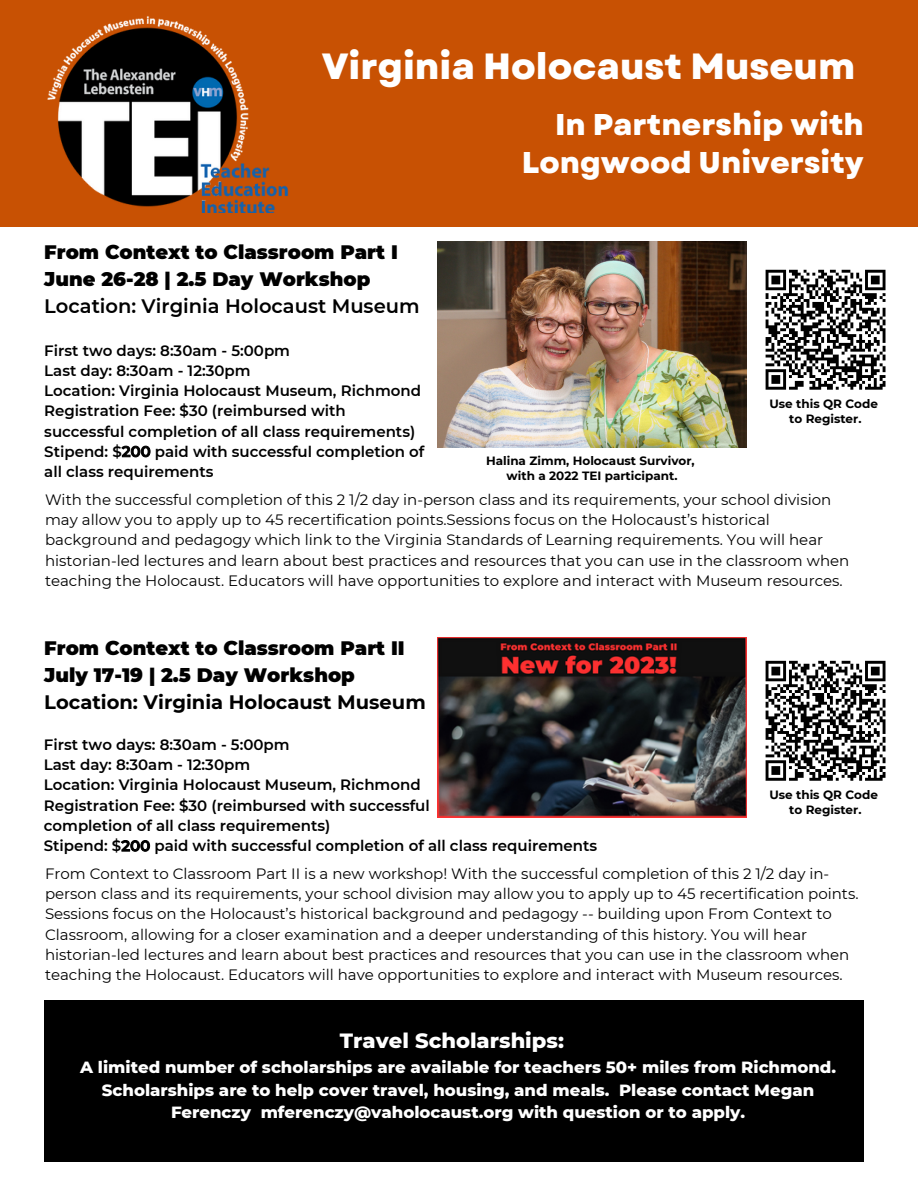
<style>
.page{position:relative;width:918px;height:1188px;background:#fff}
.page>*{position:absolute;margin:0;border:0;box-sizing:border-box;transform-origin:0 0}
.t1{font:800 36.45px "Garet";color:#fff}
.t2{font:800 30px/38.2px "Garet";color:#fff;text-align:right}
.t3{font:800 21px "Montserrat";color:#fff}
.t4{font:900 19.5px/27px "Montserrat";color:#000}
.t5{font:600 19.5px "Montserrat";color:#000}
.t6{font:700 19.5px "Montserrat";color:#000}
.t7{font:800 16.5px/22.5px "Montserrat";color:#fff;text-align:center}
.t8{font:15px/20.2px "Montserrat";color:#000}
.t9{font:600 15px/20.2px "Montserrat";color:#000}
.t10{font:700 12px/15px "Montserrat";color:#000;text-align:center}
</style>
<div class="page">
<div style="left:44px;top:1000px;width:820px;height:162px;background:#000"></div>
<div style="left:0;top:0;width:918px;height:226px;background:#c85103"></div>
<img style="left:47px;top:16px;width:241px;height:196px">
<img style="left:438px;top:242px;width:308px;height:205px">
<img style="left:438px;top:638px;width:308px;height:180px">
<svg style="left:765px;top:269px;width:121px;height:121px"></svg>
<svg style="left:765px;top:660px;width:121px;height:121px"></svg>
<h1 class="t1" style="left:322px;top:40px;width:535px">Virginia Holocaust Museum</h1>
<h2 class="t2" style="left:522px;top:105px;width:343px">In Partnership with<br>Longwood University</h2>
<h3 class="t4" style="left:44px;top:238px;width:355px">From Context to Classroom Part I<br>June 26-28 | 2.5 Day Workshop</h3>
<h3 class="t5" style="left:44px;top:294px;width:377px">Location: Virginia Holocaust Museum</h3>
<p class="t9" style="left:44px;top:340px;width:382px">First two days: 8:30am - 5:00pm<br>Last day: 8:30am - 12:30pm<br>Location: Virginia Holocaust Museum, Richmond Registration Fee: $30 (reimbursed with successful completion of all class requirements)<br>Stipend: $200 paid with successful completion of all class requirements</p>
<p class="t10" style="left:486px;top:454px;width:210px">Halina Zimm, Holocaust Survivor, with a 2022 TEI participant.</p>
<p class="t10" style="left:769px;top:396px;width:110px;line-height:15.5px">Use this QR Code to Register.</p>
<p class="t8" style="left:45px;top:489px;width:806px">With the successful completion of this 2 1/2 day in-person class and its requirements, your school division may allow you to apply up to 45 recertification points.Sessions focus on the Holocaust’s historical background and pedagogy which link to the Virginia Standards of Learning requirements. You will hear historian-led lectures and learn about best practices and resources that you can use in the classroom when teaching the Holocaust. Educators will have opportunities to explore and interact with Museum resources.</p>
<h3 class="t4" style="left:44px;top:635px;width:362px">From Context to Classroom Part II<br>July 17-19 | 2.5 Day Workshop</h3>
<h3 class="t6" style="left:44px;top:690px;width:383px">Location: Virginia Holocaust Museum</h3>
<p class="t9" style="left:44px;top:734px;width:555px">First two days: 8:30am - 5:00pm<br>Last day: 8:30am - 12:30pm<br>Location: Virginia Holocaust Museum, Richmond<br>Registration Fee: $30 (reimbursed with successful<br>completion of all class requirements)<br>Stipend: $200 paid with successful completion of all class requirements</p>
<p class="t10" style="left:769px;top:788px;width:110px">Use this QR Code to Register.</p>
<p class="t8" style="left:45px;top:863px;width:815px">From Context to Classroom Part II is a new workshop! With the successful completion of this 2 1/2 day in&shy;person class and its requirements, your school division may allow you to apply up to 45 recertification points.<br>Sessions focus on the Holocaust’s historical background and pedagogy -- building upon From Context to Classroom, allowing for a closer examination and a deeper understanding of this history. You will hear historian-led lectures and learn about best practices and resources that you can use in the classroom when teaching the Holocaust. Educators will have opportunities to explore and interact with Museum resources.</p>
<h3 class="t3" style="left:340px;top:1028px;width:226px">Travel Scholarships:</h3>
<p class="t7" style="left:80px;top:1056px;width:758px">A limited number of scholarships are available for teachers 50+ miles from Richmond.<br>Scholarships are to help cover travel, housing, and meals. Please contact Megan<br>Ferenczy mferenczy@vaholocaust.org with question or to apply.</p>
</div>
